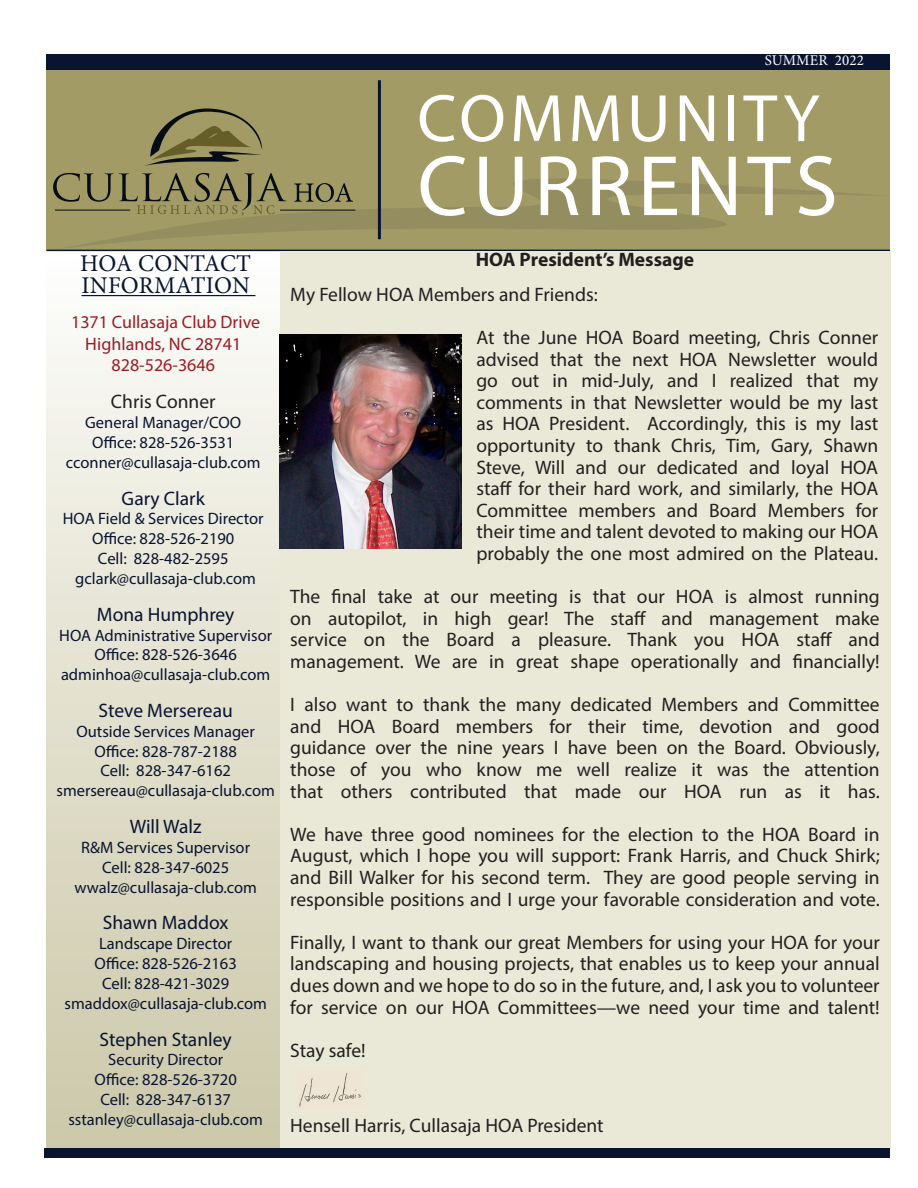
<style>
.page{position:relative;width:918px;height:1188px;background:#fff}
.page>*{position:absolute;margin:0;border:0;box-sizing:border-box;transform-origin:0 0}
.t1{font:86.55px "Myriad Pro";letter-spacing:.06em;color:#fff}
.t2{font:67.65px "Myriad Pro";letter-spacing:.06em;color:#fff}
.t3{font:24px "Minion Pro";letter-spacing:.005em;color:#091430}
.t4{font:19.5px/21.6px "Myriad Pro";color:#231f20;text-align:justify}
.t5{font:19.5px "Myriad Pro";color:#091430}
.t6{font:700 19.5px "Myriad Pro";color:#231f20}
.t7{font:18px/21.6px "Myriad Pro";color:#9c1b25;text-align:center}
.t8{font:16.5px "Myriad Pro";color:#091430}
.t9{font:15px "Minion Pro";letter-spacing:.01em;color:#fff}
</style>
<div class="page">
<div style="left:47px;top:54px;width:843px;height:16px;background:#091430"></div>
<div style="left:47px;top:70px;width:843px;height:181px;background:#a29b65"></div>
<svg style="left:53px;top:173px;width:60px;height:19px"></svg>
<svg style="left:119px;top:173px;width:154px;height:4px"></svg>
<svg style="left:145px;top:109px;width:117px;height:57px"></svg>
<svg style="left:47px;top:249px;width:233px;height:899px;background:#e3e1d0"></svg>
<hr style="left:47px;top:250px;width:843px;height:1px;background:#091430">
<svg style="left:54px;top:177px;width:836px;height:73px"></svg>
<hr style="left:378px;top:80px;width:3px;height:159px;background:#091430">
<hr style="left:82px;top:295px;width:173px;height:1px;background:#091430">
<div style="left:280px;top:251px;width:610px;height:898px;background:#eae9d8"></div>
<img style="left:299px;top:1073px;width:62px;height:34px">
<div style="left:44px;top:1148px;width:846px;height:10px;background:#091430"></div>
<img style="left:280px;top:335px;width:182px;height:214px">
<p class="t3" style="left:80px;top:247px;width:172px">HOA CONTACT</p>
<p class="t3" style="left:82px;top:269px;width:170px">INFORMATION</p>
<p class="t7" style="left:71px;top:311px;width:191px">1371 Cullasaja Club Drive<br>Highlands, NC 28741</p>
<p class="t7" style="left:112px;top:354px;width:105px">828-526-3646</p>
<p class="t4" style="left:111px;top:391px;width:106px">Chris Conner</p>
<p class="t8" style="left:85px;top:412px;width:158px">General Manager/COO</p>
<p class="t8" style="left:92px;top:432px;width:144px">Office: 828-526-3531</p>
<p class="t8" style="left:66px;top:452px;width:196px">cconner@cullasaja-club.com</p>
<p class="t5" style="left:122px;top:486px;width:85px">Gary Clark</p>
<p class="t8" style="left:63px;top:509px;width:202px">HOA Field &amp; Services Director</p>
<p class="t8" style="left:92px;top:529px;width:144px">Office: 828-526-2190</p>
<p class="t8" style="left:98px;top:548px;width:132px">Cell: 828-482-2595</p>
<p class="t8" style="left:75px;top:568px;width:182px">gclark@cullasaja-club.com</p>
<p class="t5" style="left:97px;top:602px;width:139px">Mona Humphrey</p>
<p class="t8" style="left:59px;top:625px;width:214px">HOA Administrative Supervisor</p>
<p class="t8" style="left:95px;top:645px;width:144px">Office: 828-526-3646</p>
<p class="t8" style="left:61px;top:664px;width:211px">adminhoa@cullasaja-club.com</p>
<p class="t5" style="left:99px;top:699px;width:136px">Steve Mersereau</p>
<p class="t8" style="left:76px;top:721px;width:180px">Outside Services Manager</p>
<p class="t8" style="left:95px;top:741px;width:144px">Office: 828-787-2188</p>
<p class="t8" style="left:100px;top:761px;width:132px">Cell: 828-347-6162</p>
<p class="t8" style="left:56px;top:781px;width:220px">smersereau@cullasaja-club.com</p>
<p class="t5" style="left:130px;top:815px;width:73px">Will Walz</p>
<p class="t8" style="left:81px;top:837px;width:170px">R&amp;M Services Supervisor</p>
<p class="t8" style="left:102px;top:857px;width:129px">Cell: 828-347-6025</p>
<p class="t8" style="left:74px;top:877px;width:184px">wwalz@cullasaja-club.com</p>
<p class="t5" style="left:103px;top:911px;width:127px">Shawn Maddox</p>
<p class="t8" style="left:99px;top:934px;width:135px">Landscape Director</p>
<p class="t8" style="left:95px;top:953px;width:144px">Office: 828-526-2163</p>
<p class="t8" style="left:102px;top:973px;width:129px">Cell: 828-421-3029</p>
<p class="t8" style="left:64px;top:993px;width:204px">smaddox@cullasaja-club.com</p>
<p class="t5" style="left:100px;top:1027px;width:134px">Stephen Stanley</p>
<p class="t8" style="left:108px;top:1050px;width:116px">Security Director</p>
<p class="t8" style="left:95px;top:1069px;width:144px">Office: 828-526-3720</p>
<p class="t8" style="left:100px;top:1089px;width:132px">Cell: 828-347-6137</p>
<p class="t8" style="left:68px;top:1109px;width:196px">sstanley@cullasaja-club.com</p>
<p class="t9" style="left:765px;top:50px;width:101px">SUMMER 2022</p>
<p class="t2" style="left:417px;top:77px;width:404px">COMMUNITY</p>
<p class="t1" style="left:417px;top:133px;width:422px">CURRENTS</p>
<p class="t6" style="left:476px;top:246px;width:220px">HOA President’s Message</p>
<p class="t4" style="left:290px;top:283px;width:309px">My Fellow HOA Members and Friends:</p>
<p class="t4" style="left:476px;top:326px;width:403px">At the June HOA Board meeting, Chris Conner advised that the next HOA Newsletter would go out in mid-July, and I realized that my comments in that Newsletter would be my last as HOA President. Accordingly, this is my last opportunity to thank Chris, Tim, Gary, Shawn Steve, Will and our dedicated and loyal HOA staff for their hard work, and similarly, the HOA Committee members and Board Members for their time and talent devoted to making our HOA probably the one most admired on the Plateau.</p>
<p class="t4" style="left:290px;top:586px;width:591px">The final take at our meeting is that our HOA is almost running on autopilot, in high gear! The staff and management make service on the Board a pleasure. Thank you HOA staff and management. We are in great shape operationally and financially!</p>
<p class="t4" style="left:290px;top:694px;width:591px">I also want to thank the many dedicated Members and Committee and HOA Board members for their time, devotion and good guidance over the nine years I have been on the Board. Obviously, those of you who know me well realize it was the attention that others contributed that made our HOA run as it has.</p>
<p class="t4" style="left:290px;top:823px;width:591px">We have three good nominees for the election to the HOA Board in August, which I hope you will support: Frank Harris, and Chuck Shirk; and Bill Walker for his second term. They are good people serving in responsible positions and I urge your favorable consideration and vote.</p>
<p class="t4" style="left:290px;top:931px;width:591px">Finally, I want to thank our great Members for using your HOA for your landscaping and housing projects, that enables us to keep your annual dues down and we hope to do so in the future, and, I ask you to volunteer for service on our HOA Committees—we need your time and talent!</p>
<p class="t4" style="left:290px;top:1039px;width:77px">Stay safe!</p>
<p class="t4" style="left:290px;top:1114px;width:315px">Hensell Harris, Cullasaja HOA President</p>
</div>
